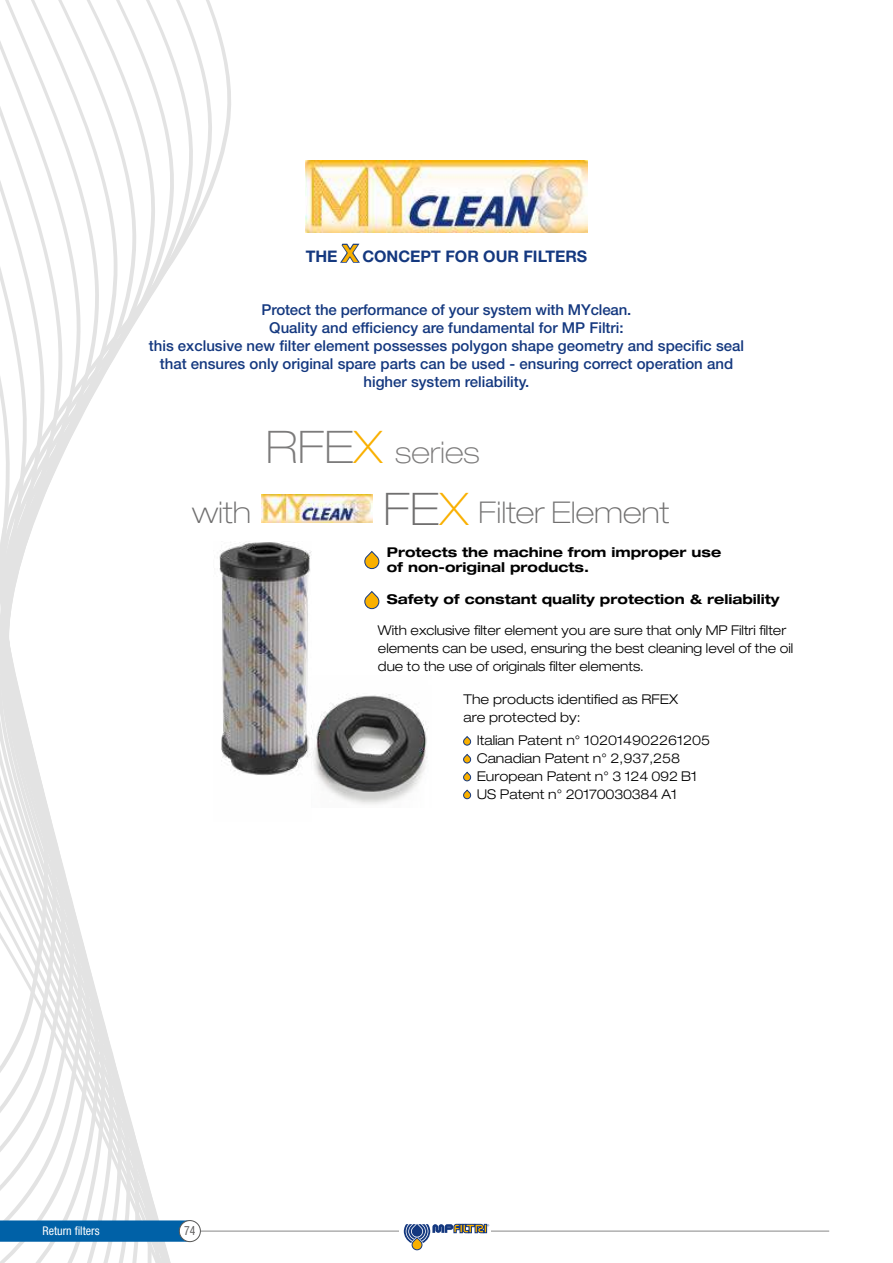
<style>
.page{position:relative;width:893px;height:1263px;background:#fff}
.page>*{position:absolute;margin:0;border:0;box-sizing:border-box;transform-origin:0 0}
.t1{font:100 expanded 30px "Helvetica Neue LT Std";color:#706f6f}
.t2{font:100 expanded 30px "Helvetica Neue LT Std";color:#7c7b7b}
.t3{font:700 15.9px "Helvetica Neue LT Std";color:#14387f}
.t4{font:500 15px/18px "Helvetica Neue LT Std";color:#14387f;text-align:center}
.t5{font:300 expanded 13.5px/18px "Helvetica Neue LT Std";color:#000}
.t6{font:700 expanded 13.5px/15px "Helvetica Neue LT Std";color:#000}
.t7{font:condensed 12.75px "Helvetica Neue LT Std";color:#646363;scale:.92 1}
.t8{font:condensed 12px "Helvetica Neue LT Std";color:#fff}
.s1{font-size:24px}
.s2{font-size:45px}
.s3{font-size:45px;color:#f9b000}
</style>
<div class="page">
<svg style="left:0;top:0;width:312px;height:1263px"></svg>
<svg style="left:364px;top:551px;width:15px;height:18px"></svg>
<svg style="left:364px;top:591px;width:15px;height:18px"></svg>
<svg style="left:463px;top:736px;width:8px;height:9px"></svg>
<svg style="left:463px;top:772px;width:8px;height:9px"></svg>
<svg style="left:463px;top:754px;width:8px;height:9px"></svg>
<svg style="left:463px;top:790px;width:8px;height:9px"></svg>
<img style="left:306px;top:160px;width:281px;height:72px">
<img style="left:262px;top:494px;width:111px;height:29px">
<img style="left:214px;top:541px;width:98px;height:280px">
<img style="left:312px;top:694px;width:115px;height:111px">
<hr style="left:200px;top:1231px;width:629px;height:1px;background:#878787">
<svg style="left:0;top:1220px;width:195px;height:22px"></svg>
<div style="left:179px;top:1220px;width:21px;height:21px;background:#fff;border-radius:50%"></div>
<div style="left:179px;top:1220px;width:21px;height:22px;border:1px solid #575756;border-radius:50%"></div>
<svg style="left:404px;top:1224px;width:85px;height:26px"></svg>
<p class="t3" style="left:306px;top:246px;width:283px">THE <span class="s1">X</span> CONCEPT FOR OUR FILTERS</p>
<p class="t4" style="left:149px;top:300px;width:597px">Protect the performance of your system with MYclean.<br>Quality and efficiency are fundamental for MP Filtri:<br>this exclusive new filter element possesses polygon shape geometry and specific seal that ensures only original spare parts can be used - ensuring correct operation and higher system reliability.</p>
<h1 class="t2" style="left:266px;top:434px;width:215px"><span class="s2">RFE</span><span class="s3">X</span> series</h1>
<h1 class="t1" style="left:192px;top:494px;width:60px">with</h1>
<h1 class="t1" style="left:384px;top:494px;width:287px"><span class="s2">FE</span><span class="s3">X</span> Filter Element</h1>
<p class="t6" style="left:387px;top:544px;width:336px">Protects the machine from improper use of non-original products.</p>
<p class="t6" style="left:387px;top:591px;width:394px">Safety of constant quality protection &amp; reliability</p>
<p class="t5" style="left:378px;top:621px;width:417px">With exclusive filter element you are sure that only MP Filtri filter elements can be used, ensuring the best cleaning level of the oil due to the use of originals filter elements.</p>
<p class="t5" style="left:463px;top:690px;width:216px">The products identified as RFEX are protected by:</p>
<p class="t8" style="left:43px;top:1223px;width:59px">Return filters</p>
<p class="t7" style="left:184px;top:1223px;width:14px">74</p>
<p class="t5" style="left:477px;top:731px;width:235px">Italian Patent n° 102014902261205<br>Canadian Patent n° 2,937,258<br>European Patent n° 3 124 092 B1<br>US Patent n° 20170030384 A1</p>
</div>
